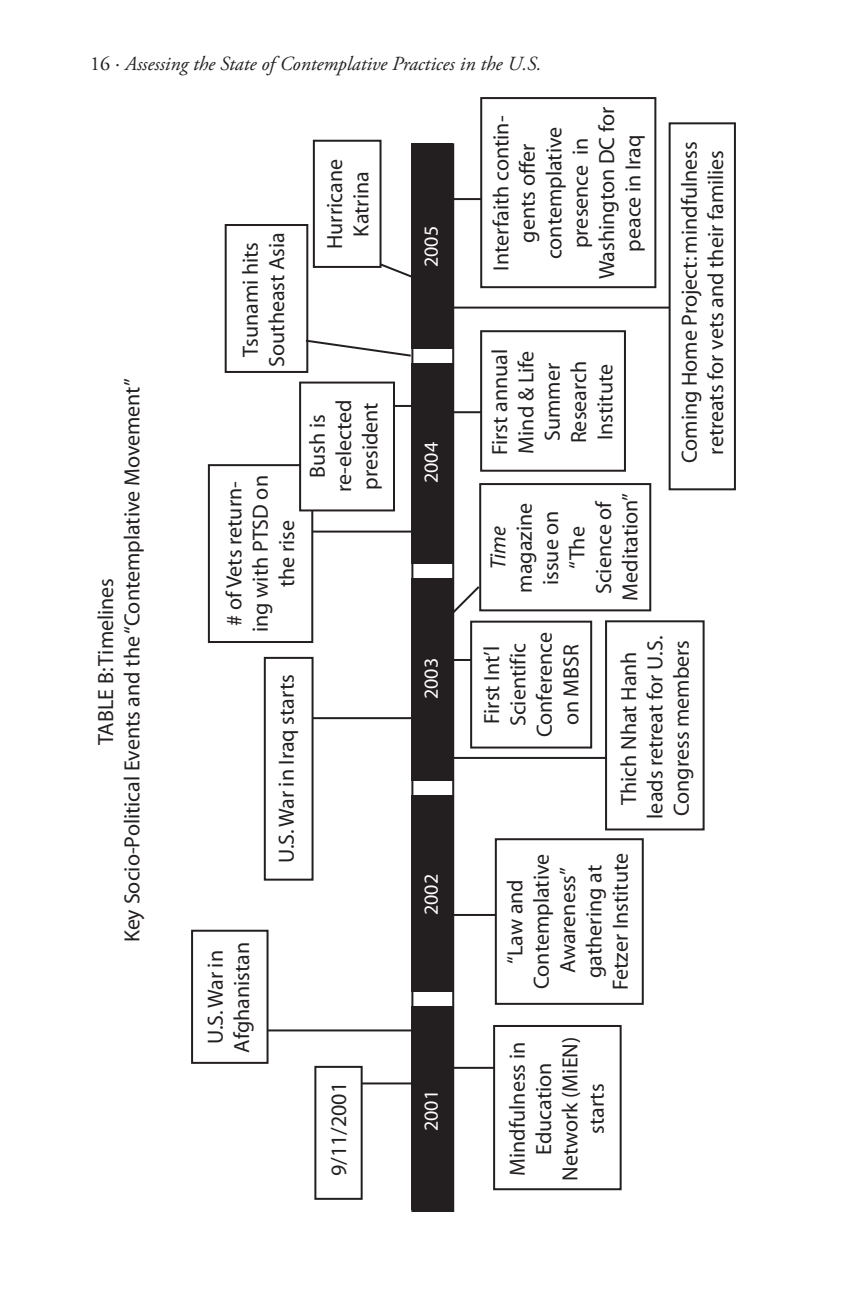
<style>
.page{position:relative;width:864px;height:1296px;background:#fff}
.page>*{position:absolute;margin:0;border:0;box-sizing:border-box;transform-origin:0 0}
.t1{font:22px/26.4px "Myriad";color:#231f20;text-align:center}
.t2{font:italic 20px "Adobe Garamond Pro";color:#231f20}
.t3{font:20px "Myriad";color:#fff}
.s1{font-style:normal}
.s2{font-style:italic}
</style>
<div class="page">
<hr style="left:449px;top:914px;width:158px;height:2px;background:#231f20">
<hr style="left:445px;top:659px;width:29px;height:2px;background:#231f20">
<hr style="left:448px;top:757px;width:190px;height:2px;background:#231f20">
<hr style="left:452px;top:411px;width:30px;height:2px;background:#231f20">
<hr style="left:447px;top:307px;width:234px;height:2px;background:#231f20">
<hr style="left:447px;top:198px;width:58px;height:2px;background:#231f20">
<svg style="left:382px;top:264px;width:29px;height:14px"></svg>
<hr style="left:278px;top:531px;width:134px;height:2px;background:#231f20">
<hr style="left:447px;top:1067px;width:48px;height:2px;background:#231f20">
<div style="left:670px;top:123px;width:65px;height:366px;background:#fff"></div>
<div style="left:669px;top:122px;width:67px;height:368px;border:2px solid #231f20"></div>
<div style="left:480px;top:330px;width:146px;height:142px;border:2px solid #231f20"></div>
<div style="left:481px;top:98px;width:174px;height:189px;background:#fff"></div>
<div style="left:480px;top:97px;width:176px;height:191px;border:2px solid #231f20"></div>
<div style="left:479px;top:483px;width:172px;height:128px;border:2px solid #231f20"></div>
<div style="left:606px;top:621px;width:98px;height:208px;background:#fff"></div>
<div style="left:605px;top:620px;width:100px;height:210px;border:2px solid #231f20"></div>
<div style="left:496px;top:839px;width:147px;height:165px;background:#fff"></div>
<div style="left:495px;top:838px;width:149px;height:167px;border:2px solid #231f20"></div>
<div style="left:471px;top:622px;width:120px;height:126px;background:#fff"></div>
<div style="left:470px;top:621px;width:122px;height:128px;border:2px solid #231f20"></div>
<div style="left:493px;top:1025px;width:129px;height:165px;border:2px solid #231f20"></div>
<div style="left:411px;top:143px;width:42px;height:1067px;background:#231f20"></div>
<div style="left:191px;top:930px;width:78px;height:134px;border:2px solid #231f20"></div>
<div style="left:264px;top:657px;width:50px;height:224px;border:2px solid #231f20"></div>
<hr style="left:362px;top:1082px;width:76px;height:2px;background:#231f20">
<hr style="left:313px;top:717px;width:100px;height:2px;background:#231f20">
<div style="left:209px;top:465px;width:103px;height:177px;background:#fff"></div>
<div style="left:208px;top:464px;width:105px;height:179px;border:2px solid #231f20"></div>
<div style="left:300px;top:383px;width:94px;height:127px;background:#fff"></div>
<div style="left:299px;top:382px;width:96px;height:129px;border:2px solid #231f20"></div>
<div style="left:313px;top:140px;width:69px;height:128px;border:2px solid #231f20"></div>
<div style="left:314px;top:1066px;width:49px;height:134px;border:2px solid #231f20"></div>
<div style="left:410px;top:992px;width:43px;height:14px;background:#fff"></div>
<div style="left:411px;top:781px;width:44px;height:14px;background:#fff"></div>
<div style="left:409px;top:564px;width:44px;height:14px;background:#fff"></div>
<div style="left:411px;top:349px;width:44px;height:13px;background:#fff"></div>
<div style="left:411px;top:143px;width:43px;height:1069px;border:2px solid #231f20"></div>
<hr style="left:268px;top:1029px;width:145px;height:2px;background:#231f20">
<hr style="left:393px;top:405px;width:24px;height:2px;background:#231f20">
<div style="left:225px;top:224px;width:83px;height:149px;border:2px solid #231f20"></div>
<svg style="left:305px;top:338px;width:108px;height:20px"></svg>
<svg style="left:451px;top:584px;width:31px;height:34px"></svg>
<p class="t2" style="left:90px;top:52px;width:453px"><span class="s1">16 </span><sup>.</sup> Assessing the State of Contemplative Practices in the U.S.</p>
<p class="t1" style="left:93px;top:942px;width:566px;rotate:-90deg">TABLE B: Timelines<br>Key Socio-Political Events and the “Contemplative Movement”</p>
<p class="t1" style="left:238px;top:367px;width:136px;rotate:-90deg">Tsunami hits<br>Southeast Asia</p>
<p class="t1" style="left:222px;top:632px;width:158px;rotate:-90deg"># of Vets return&shy;ing with PTSD on the rise</p>
<p class="t1" style="left:323px;top:249px;width:91px;rotate:-90deg">Hurricane<br>Katrina</p>
<p class="t1" style="left:305px;top:492px;width:94px;rotate:-90deg">Bush is re-elected president</p>
<p class="t1" style="left:274px;top:863px;width:191px;rotate:-90deg">U.S. War in Iraq starts</p>
<p class="t1" style="left:203px;top:1053px;width:112px;rotate:-90deg">U.S. War in<br>Afghanistan</p>
<p class="t1" style="left:326px;top:1176px;width:96px;rotate:-90deg">9/11/2001</p>
<p class="t3" style="left:421px;top:267px;width:43px;rotate:-90deg">2005</p>
<p class="t3" style="left:421px;top:483px;width:43px;rotate:-90deg">2004</p>
<p class="t3" style="left:421px;top:699px;width:43px;rotate:-90deg">2003</p>
<p class="t3" style="left:421px;top:915px;width:43px;rotate:-90deg">2002</p>
<p class="t3" style="left:421px;top:1131px;width:43px;rotate:-90deg">2001</p>
<p class="t1" style="left:489px;top:279px;width:174px;rotate:-90deg">Interfaith contin&shy;gents offer contemplative presence in<br>Washington DC for peace in Iraq</p>
<p class="t1" style="left:487px;top:455px;width:108px;rotate:-90deg">First annual<br>Mind &amp; Life<br>Summer<br>Research<br>Institute</p>
<p class="t1" style="left:486px;top:601px;width:109px;rotate:-90deg"><span class="s2">Time </span>magazine issue on “The<br>Science of<br>Meditation”</p>
<p class="t1" style="left:677px;top:463px;width:324px;rotate:-90deg">Coming Home Project: mindfulness retreats for vets and their families</p>
<p class="t1" style="left:480px;top:737px;width:106px;rotate:-90deg">First Int’l<br>Scientific<br>Conference on MBSR</p>
<p class="t1" style="left:617px;top:819px;width:184px;rotate:-90deg">Thich Nhat Hanh leads retreat for U.S.<br>Congress members</p>
<p class="t1" style="left:503px;top:990px;width:138px;rotate:-90deg">“Law and<br>Contemplative<br>Awareness” gathering at<br>Fetzer Institute</p>
<p class="t1" style="left:505px;top:1181px;width:146px;rotate:-90deg">Mindfulness in<br>Education<br>Network (MiEN) starts</p>
</div>
